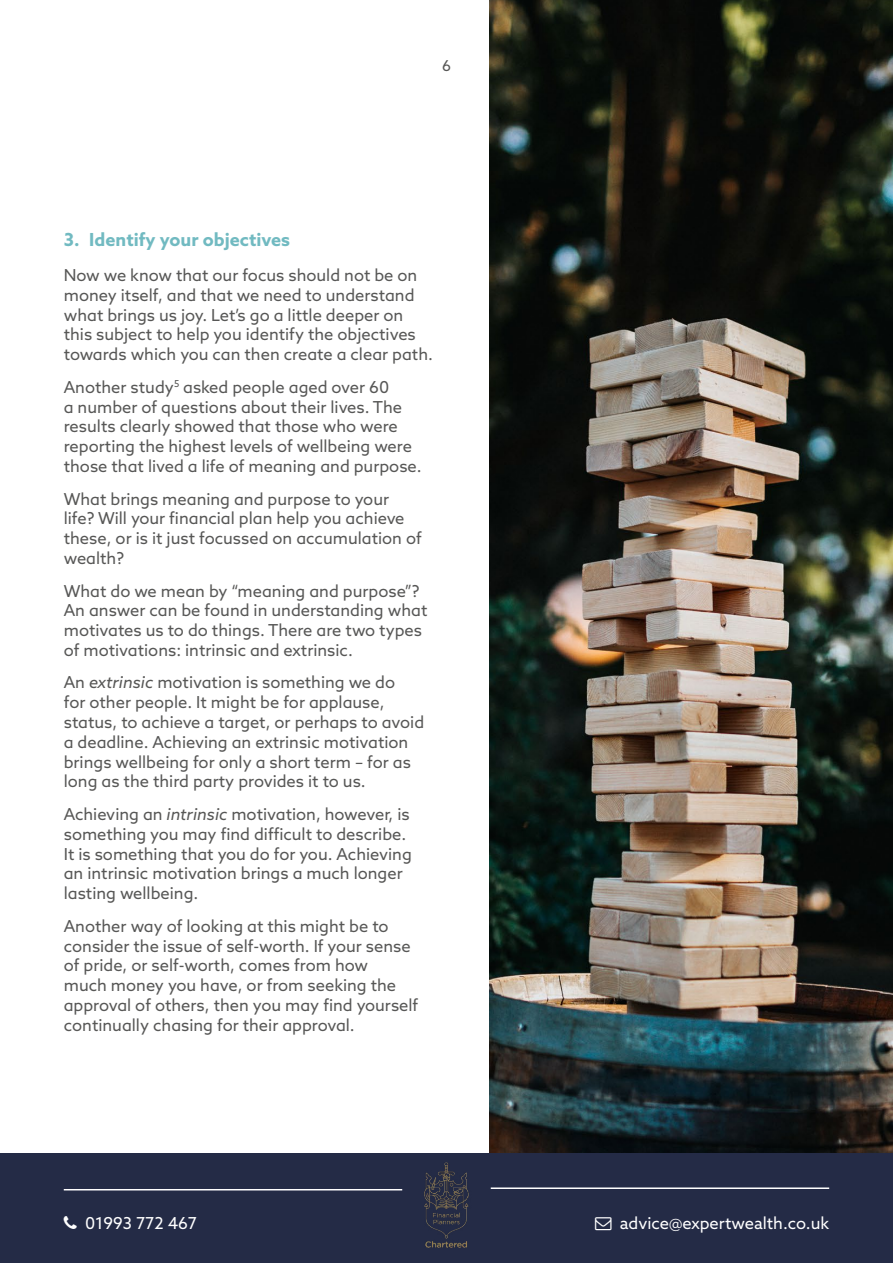
<style>
.page{position:relative;width:893px;height:1263px;background:#fff}
.page>*{position:absolute;margin:0;border:0;box-sizing:border-box;transform-origin:0 0}
.t1{font:700 18px "Azo Sans";color:#71bac1}
.t2{font:16.5px/19.8px "Azo Sans";color:#575756}
.t3{font:16.5px "Azo Sans";color:#fff}
.t4{font:15px "Azo Sans";color:#575756}
.s1{font-style:italic}
</style>
<div class="page">
<img style="left:489px;top:0;width:404px;height:1153px">
<div style="left:0;top:1153px;width:893px;height:110px;background:#242b46"></div>
<hr style="left:64px;top:1189px;width:338px;height:1px;background:#fff">
<img style="left:402px;top:1140px;width:88px;height:108px">
<hr style="left:491px;top:1187px;width:338px;height:2px;background:#fff">
<p class="t4" style="left:442px;top:56px;width:10px">6</p>
<p class="t1" style="left:64px;top:228px;width:228px">3. Identify your objectives</p>
<p class="t2" style="left:64px;top:265px;width:371px">Now we know that our focus should not be on money itself, and that we need to understand what brings us joy. Let’s go a little deeper on this subject to help you identify the objectives towards which you can then create a clear path.</p>
<p class="t2" style="left:64px;top:377px;width:359px">Another study<sup>5</sup> asked people aged over 60<br>a number of questions about their lives. The results clearly showed that those who were reporting the highest levels of wellbeing were those that lived a life of meaning and purpose.</p>
<p class="t2" style="left:64px;top:488px;width:359px">What brings meaning and purpose to your life? Will your financial plan help you achieve these, or is it just focussed on accumulation of wealth?</p>
<p class="t2" style="left:64px;top:580px;width:365px">What do we mean by “meaning and purpose”?<br>An answer can be found in understanding what motivates us to do things. There are two types of motivations: intrinsic and extrinsic.</p>
<p class="t2" style="left:64px;top:672px;width:362px">An <span class="s1">extrinsic</span> motivation is something we do<br>for other people. It might be for applause, status, to achieve a target, or perhaps to avoid a deadline. Achieving an extrinsic motivation brings wellbeing for only a short term – for as long as the third party provides it to us.</p>
<p class="t2" style="left:64px;top:804px;width:350px">Achieving an <span class="s1">intrinsic</span> motivation, however, is something you may find difficult to describe.<br>It is something that you do for you. Achieving an intrinsic motivation brings a much longer lasting wellbeing.</p>
<p class="t2" style="left:64px;top:916px;width:356px">Another way of looking at this might be to consider the issue of self-worth. If your sense of pride, or self-worth, comes from how<br>much money you have, or from seeking the approval of others, then you may find yourself continually chasing for their approval.</p>
<p class="t3" style="left:681px;top:1212px;width:150px">info@loxleyfp.co.uk</p>
<p class="t3" style="left:85px;top:1212px;width:113px">01993 772 467</p>
<p class="t3" style="left:620px;top:1212px;width:165px">advice@expertwealth</p>
<p class="t3" style="left:85px;top:1212px;width:117px">123 456 789 10</p>
</div>
